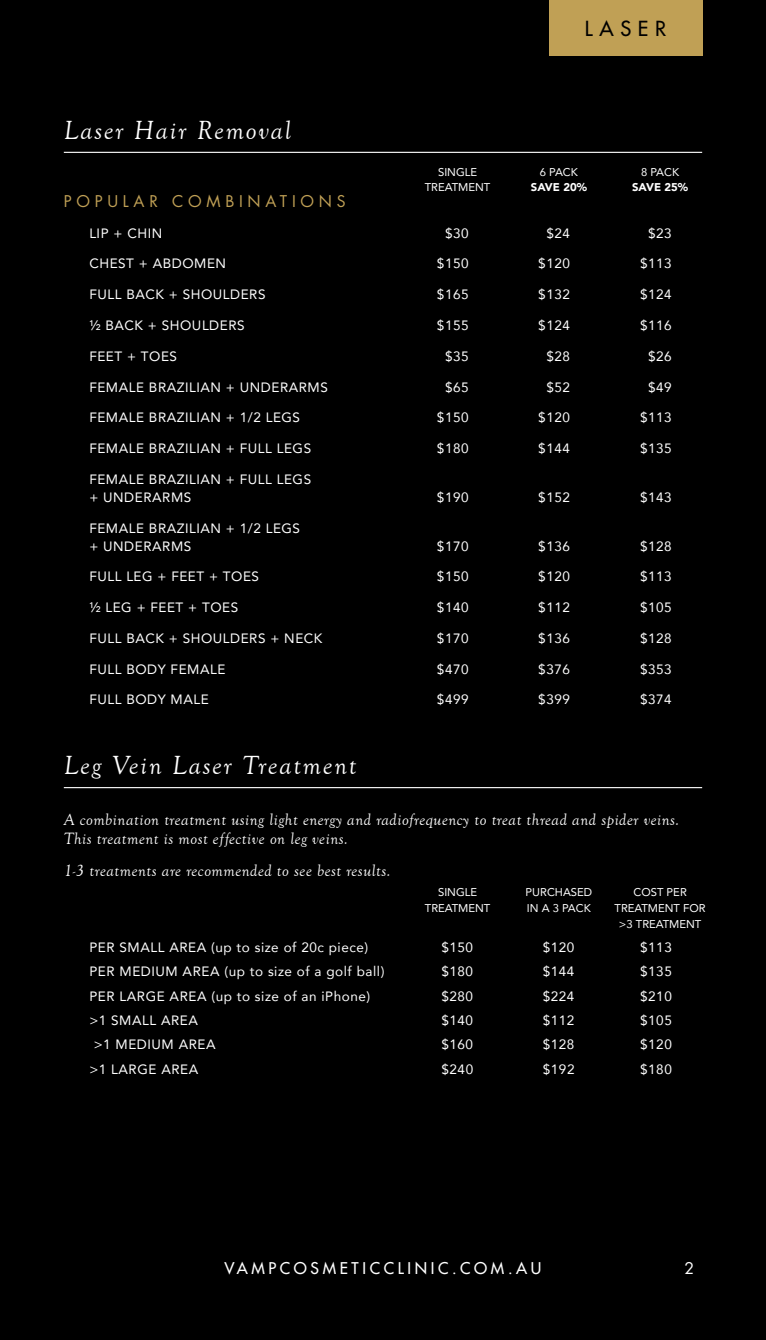
<style>
.page{position:relative;width:766px;height:1340px;background:#fff}
.page>*{position:absolute;margin:0;border:0;box-sizing:border-box;transform-origin:0 0}
.t1{font:italic 27px "Goudy Old Style T";letter-spacing:.07em;color:#fff}
.t2{font:20.25px "Futura";letter-spacing:.33em;color:#000}
.t3{font:italic 16.88px/19.1px "Goudy Old Style T";letter-spacing:.03em;color:#fff}
.t4{font:15.75px "Futura";letter-spacing:.23em;color:#fff}
.t5{font:15.75px "Futura";letter-spacing:.3em;color:#c0a055}
.t6{font:15.75px "Futura";color:#fff}
.t7{font:13.5px/18px "Avenir";letter-spacing:.04em;color:#fff}
.t8{font:11.25px/15.8px "Avenir";color:#fff;text-align:center}
.t9{font:900 11.25px "Avenir";color:#fff}
</style>
<div class="page">
<div style="left:0;top:0;width:765px;height:1339px;background:#000"></div>
<hr style="left:64px;top:152px;width:638px;height:1px;background:#fff">
<hr style="left:64px;top:787px;width:638px;height:1px;background:#fff">
<div style="left:549px;top:0;width:153px;height:55px;background:#c0a055"></div>
<h1 class="t1" style="left:64px;top:116px;width:228px">Laser Hair Removal</h1>
<h2 class="t2" style="left:584px;top:15px;width:83px">LASER</h2>
<p class="t8" style="left:425px;top:163px;width:67px">SINGLE<br>TREATMENT</p>
<p class="t8" style="left:539px;top:163px;width:40px">6 PACK</p>
<p class="t9" style="left:530px;top:178px;width:57px">SAVE 20%</p>
<p class="t8" style="left:641px;top:163px;width:40px">8 PACK</p>
<p class="t9" style="left:632px;top:178px;width:57px">SAVE 25%</p>
<p class="t5" style="left:64px;top:190px;width:283px">POPULAR COMBINATIONS</p>
<p class="t7" style="left:89px;top:224px;width:74px">LIP + CHIN</p>
<p class="t7" style="left:445px;top:224px;width:25px">$30</p>
<p class="t7" style="left:546px;top:224px;width:25px">$24</p>
<p class="t7" style="left:648px;top:224px;width:25px">$23</p>
<p class="t7" style="left:89px;top:254px;width:138px">CHEST + ABDOMEN</p>
<p class="t7" style="left:437px;top:254px;width:33px">$150</p>
<p class="t7" style="left:538px;top:254px;width:33px">$120</p>
<p class="t7" style="left:640px;top:254px;width:33px">$113</p>
<p class="t7" style="left:89px;top:285px;width:178px">FULL BACK + SHOULDERS</p>
<p class="t7" style="left:437px;top:285px;width:33px">$165</p>
<p class="t7" style="left:538px;top:285px;width:33px">$132</p>
<p class="t7" style="left:640px;top:285px;width:33px">$124</p>
<p class="t7" style="left:89px;top:316px;width:157px">½ BACK + SHOULDERS</p>
<p class="t7" style="left:437px;top:316px;width:33px">$155</p>
<p class="t7" style="left:538px;top:316px;width:33px">$124</p>
<p class="t7" style="left:640px;top:316px;width:33px">$116</p>
<p class="t7" style="left:89px;top:347px;width:89px">FEET + TOES</p>
<p class="t7" style="left:445px;top:347px;width:25px">$35</p>
<p class="t7" style="left:546px;top:347px;width:25px">$28</p>
<p class="t7" style="left:648px;top:347px;width:25px">$26</p>
<p class="t7" style="left:89px;top:377px;width:240px">FEMALE BRAZILIAN + UNDERARMS</p>
<p class="t7" style="left:445px;top:377px;width:25px">$65</p>
<p class="t7" style="left:546px;top:377px;width:25px">$52</p>
<p class="t7" style="left:648px;top:377px;width:25px">$49</p>
<p class="t7" style="left:89px;top:408px;width:212px">FEMALE BRAZILIAN + 1/2 LEGS</p>
<p class="t7" style="left:437px;top:408px;width:33px">$150</p>
<p class="t7" style="left:538px;top:408px;width:33px">$120</p>
<p class="t7" style="left:640px;top:408px;width:33px">$113</p>
<p class="t7" style="left:89px;top:439px;width:223px">FEMALE BRAZILIAN + FULL LEGS</p>
<p class="t7" style="left:437px;top:439px;width:33px">$180</p>
<p class="t7" style="left:538px;top:439px;width:33px">$144</p>
<p class="t7" style="left:640px;top:439px;width:33px">$135</p>
<p class="t7" style="left:89px;top:470px;width:223px">FEMALE BRAZILIAN + FULL LEGS + UNDERARMS</p>
<p class="t7" style="left:437px;top:488px;width:33px">$190</p>
<p class="t7" style="left:538px;top:488px;width:33px">$152</p>
<p class="t7" style="left:640px;top:488px;width:33px">$143</p>
<p class="t7" style="left:89px;top:518px;width:212px">FEMALE BRAZILIAN + 1/2 LEGS + UNDERARMS</p>
<p class="t7" style="left:437px;top:536px;width:33px">$170</p>
<p class="t7" style="left:538px;top:536px;width:33px">$136</p>
<p class="t7" style="left:640px;top:536px;width:33px">$128</p>
<p class="t7" style="left:89px;top:567px;width:171px">FULL LEG + FEET + TOES</p>
<p class="t7" style="left:437px;top:567px;width:33px">$150</p>
<p class="t7" style="left:538px;top:567px;width:33px">$120</p>
<p class="t7" style="left:640px;top:567px;width:33px">$113</p>
<p class="t7" style="left:89px;top:598px;width:150px">½ LEG + FEET + TOES</p>
<p class="t7" style="left:437px;top:598px;width:33px">$140</p>
<p class="t7" style="left:538px;top:598px;width:33px">$112</p>
<p class="t7" style="left:640px;top:598px;width:33px">$105</p>
<p class="t7" style="left:89px;top:629px;width:234px">FULL BACK + SHOULDERS + NECK</p>
<p class="t7" style="left:437px;top:629px;width:33px">$170</p>
<p class="t7" style="left:538px;top:629px;width:33px">$136</p>
<p class="t7" style="left:640px;top:629px;width:33px">$128</p>
<p class="t7" style="left:89px;top:659px;width:137px">FULL BODY FEMALE</p>
<p class="t7" style="left:437px;top:659px;width:33px">$470</p>
<p class="t7" style="left:538px;top:659px;width:33px">$376</p>
<p class="t7" style="left:640px;top:659px;width:33px">$353</p>
<p class="t7" style="left:89px;top:690px;width:121px">FULL BODY MALE</p>
<p class="t7" style="left:437px;top:690px;width:33px">$499</p>
<p class="t7" style="left:538px;top:690px;width:33px">$399</p>
<p class="t7" style="left:640px;top:690px;width:33px">$374</p>
<h1 class="t1" style="left:64px;top:751px;width:294px">Leg Vein Laser Treatment</h1>
<p class="t3" style="left:64px;top:810px;width:617px">A combination treatment using light energy and radiofrequency to treat thread and spider veins.<br>This treatment is most effective on leg veins.</p>
<p class="t3" style="left:64px;top:861px;width:328px">1-3 treatments are recommended to see best results.</p>
<p class="t8" style="left:425px;top:884px;width:67px">SINGLE<br>TREATMENT</p>
<p class="t8" style="left:525px;top:884px;width:68px;text-align:left">PURCHASED<br>IN A 3 PACK</p>
<p class="t8" style="left:614px;top:884px;width:93px">COST PER<br>TREATMENT FOR &gt;3 TREATMENT</p>
<p class="t7" style="left:89px;top:937px;width:280px">PER SMALL AREA (up to size of 20c piece)</p>
<p class="t7" style="left:441px;top:937px;width:33px">$150</p>
<p class="t7" style="left:542px;top:937px;width:33px">$120</p>
<p class="t7" style="left:640px;top:937px;width:33px">$113</p>
<p class="t7" style="left:89px;top:962px;width:296px">PER MEDIUM AREA (up to size of a golf ball)</p>
<p class="t7" style="left:441px;top:962px;width:33px">$180</p>
<p class="t7" style="left:542px;top:962px;width:33px">$144</p>
<p class="t7" style="left:640px;top:962px;width:33px">$135</p>
<p class="t7" style="left:89px;top:986px;width:282px">PER LARGE AREA (up to size of an iPhone)</p>
<p class="t7" style="left:441px;top:986px;width:33px">$280</p>
<p class="t7" style="left:542px;top:986px;width:33px">$224</p>
<p class="t7" style="left:640px;top:986px;width:33px">$210</p>
<p class="t7" style="left:89px;top:1010px;width:110px">&gt;1 SMALL AREA</p>
<p class="t7" style="left:441px;top:1010px;width:33px">$140</p>
<p class="t7" style="left:542px;top:1010px;width:33px">$112</p>
<p class="t7" style="left:640px;top:1010px;width:33px">$105</p>
<p class="t7" style="left:94px;top:1035px;width:123px">&gt;1 MEDIUM AREA</p>
<p class="t7" style="left:441px;top:1035px;width:33px">$160</p>
<p class="t7" style="left:542px;top:1035px;width:33px">$128</p>
<p class="t7" style="left:640px;top:1035px;width:33px">$120</p>
<p class="t7" style="left:89px;top:1059px;width:110px">&gt;1 LARGE AREA</p>
<p class="t7" style="left:441px;top:1059px;width:33px">$240</p>
<p class="t7" style="left:542px;top:1059px;width:33px">$192</p>
<p class="t7" style="left:640px;top:1059px;width:33px">$180</p>
<p class="t4" style="left:224px;top:1257px;width:318px">VAMPCOSMETICCLINIC.COM.AU</p>
<p class="t6" style="left:684px;top:1257px;width:11px">2</p>
</div>
